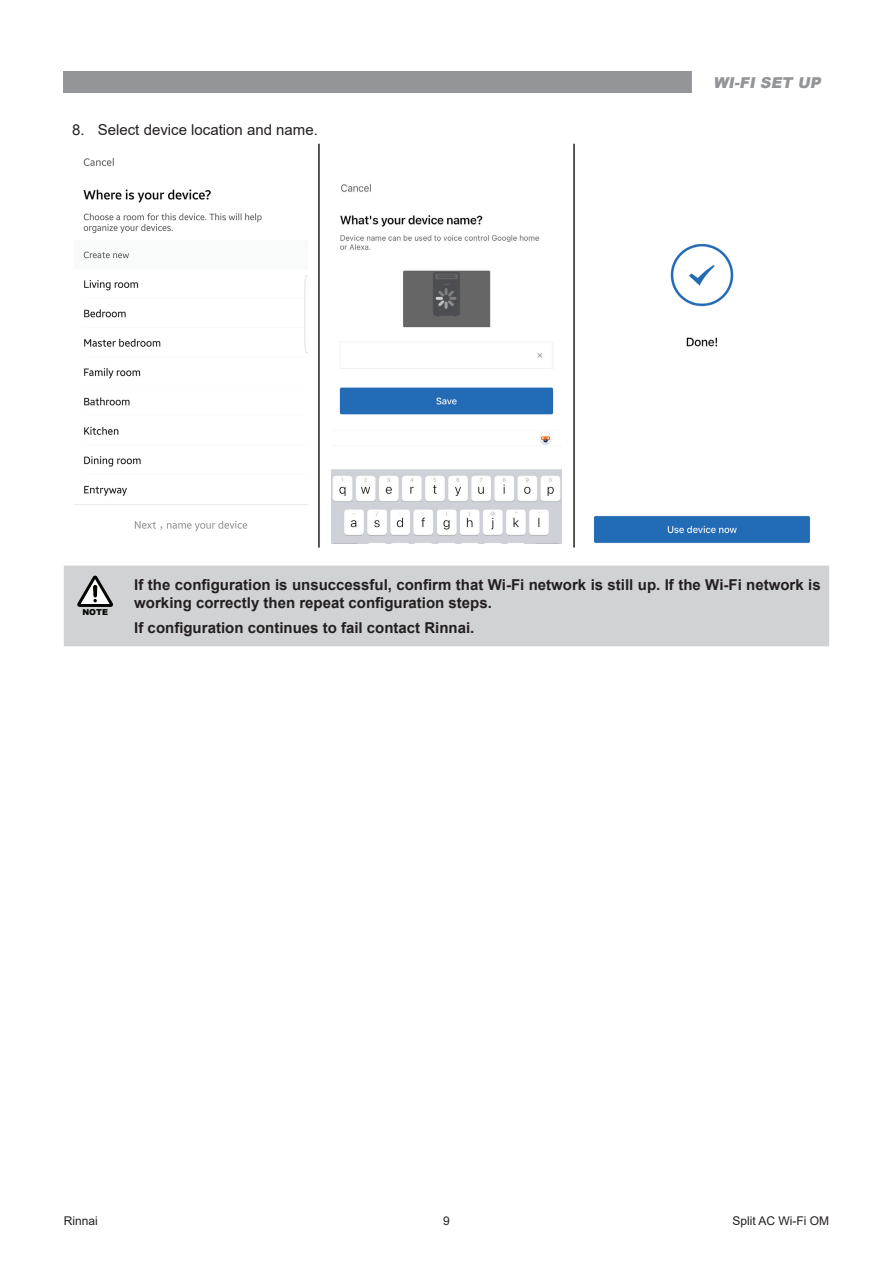
<style>
.page{position:relative;width:893px;height:1263px;background:#fff}
.page>*{position:absolute;margin:0;border:0;box-sizing:border-box;transform-origin:0 0}
.t1{font:700 15px/18px "Arial";color:#231f20}
.t2{font:15px "Arial";color:#231f20}
.t3{font:italic 900 15px "Arial";color:#939598}
.t4{font:12px "Arial";color:#231f20}
.t5{font:900 8.25px "Arial";color:#040503}
</style>
<div class="page">
<hr style="left:318px;top:144px;width:2px;height:404px;background:#231f20">
<hr style="left:573px;top:144px;width:2px;height:404px;background:#231f20">
<img style="left:75px;top:158px;width:232px;height:373px">
<img style="left:331px;top:184px;width:231px;height:359px">
<img style="left:594px;top:243px;width:216px;height:300px">
<div style="left:64px;top:566px;width:765px;height:80px;background:#d1d2d4"></div>
<svg style="left:77px;top:575px;width:36px;height:32px"></svg>
<svg style="left:93px;top:585px;width:4px;height:12px"></svg>
<div style="left:64px;top:71px;width:765px;height:21px;background:#939598"></div>
<div style="left:692px;top:64px;width:150px;height:36px;background:#fff"></div>
<p class="t2" style="left:72px;top:119px;width:247px">8. Select device location and name.</p>
<p class="t3" style="left:713px;top:72px;width:113px">WI-FI SET UP</p>
<p class="t5" style="left:82px;top:606px;width:27px">NOTE</p>
<p class="t1" style="left:134px;top:576px;width:688px">If the configuration is unsuccessful, confirm that Wi-Fi network is still up. If the Wi-Fi network is working correctly then repeat configuration steps.</p>
<p class="t1" style="left:134px;top:618px;width:342px">If configuration continues to fail contact Rinnai.</p>
<p class="t4" style="left:64px;top:1212px;width:36px">Rinnai</p>
<p class="t4" style="left:443px;top:1212px;width:8px">9</p>
<p class="t4" style="left:732px;top:1212px;width:98px">Split AC Wi-Fi OM</p>
</div>
